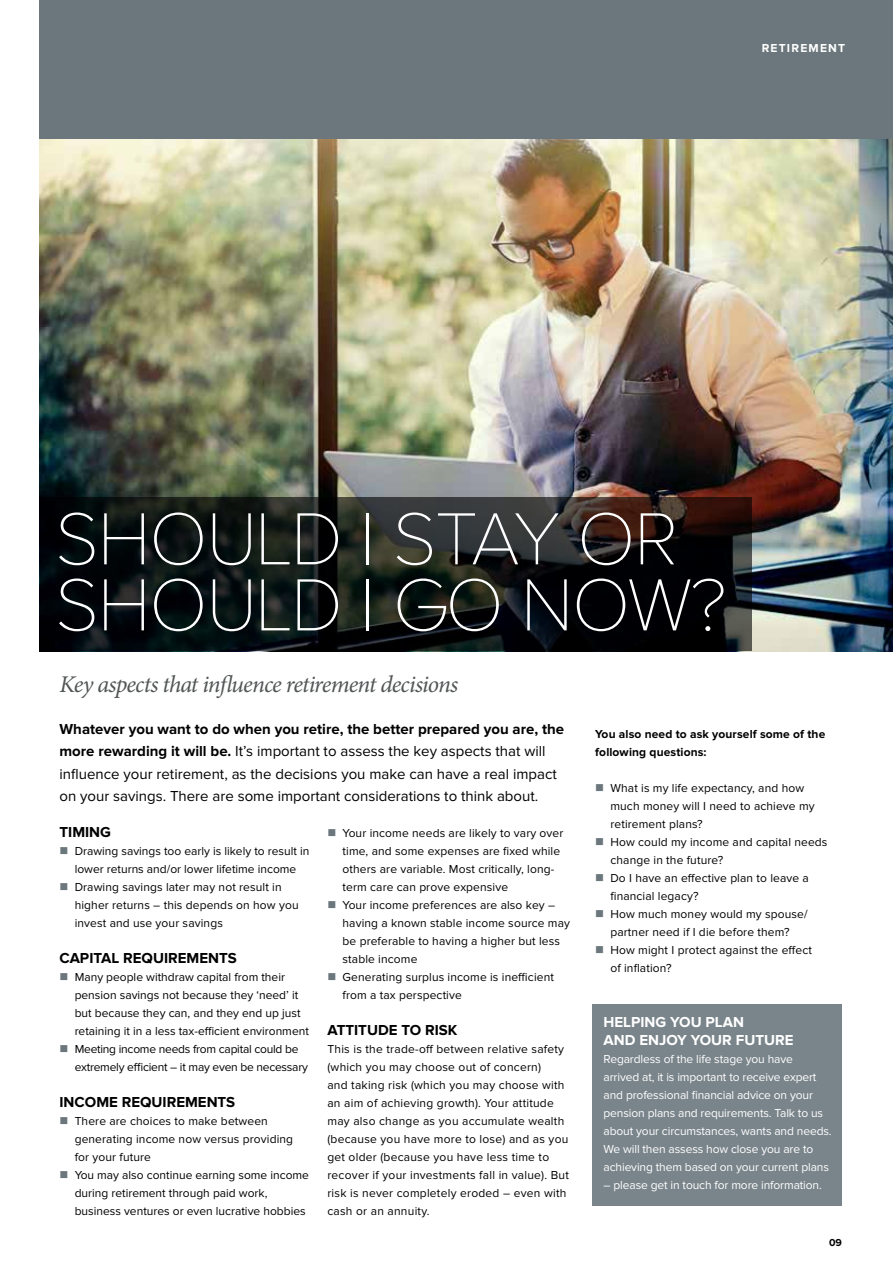
<style>
.page{position:relative;width:893px;height:1263px;background:#fff}
.page>*{position:absolute;margin:0;border:0;box-sizing:border-box;transform-origin:0 0}
.t1{font:100 76.5px/66px "Proxima Nova A";letter-spacing:-.02em;color:#fff}
.t2{font:italic 24px "Minion Pro";letter-spacing:-.035em;color:#525556}
.t3{font:15px/22.5px "Proxima Nova";color:#000}
.t4{font:700 15px "Proxima Nova";color:#000}
.t5{font:700 15px/18px "Proxima Nova";color:#fff}
.t6{font:12px/18px "Proxima Nova";letter-spacing:.01em;color:#000}
.t7{font:12px/18px "Proxima Nova";letter-spacing:-.01em;color:#fff}
.t8{font:12px/18px "Proxima Nova";letter-spacing:-.02em;color:#000}
.t9{font:700 12px/18px "Proxima Nova";letter-spacing:.01em;color:#000}
.t10{font:700 12px "Proxima Nova";letter-spacing:.1em;color:#fff}
.t11{font:700 10.5px "Proxima Nova";color:#000}
.s1{font-weight:700}
.s2{color:#6b777c}
</style>
<div class="page">
<img style="left:40px;top:139px;width:853px;height:512px">
<div style="left:40px;top:0;width:853px;height:139px;background:#6b777c"></div>
<div style="left:592px;top:1003px;width:250px;height:202px;background:#7a858b"></div>
<svg style="left:40px;top:497px;width:712px;height:154px"></svg>
<p class="t10" style="left:762px;top:41px;width:85px">RETIREMENT</p>
<h1 class="t1" style="left:55px;top:505px;width:673px">SHOULD I STAY OR<br>SHOULD I GO NOW?</h1>
<h2 class="t2" style="left:60px;top:668px;width:400px">Key aspects that influence retirement decisions</h2>
<p class="t3" style="left:60px;top:718px;width:506px"><span class="s1">Whatever you want to do when you retire, the better prepared you are, the more rewarding it will be.</span> It’s important to assess the key aspects that will influence your retirement, as the decisions you make can have a real impact on your savings. There are some important considerations to think about.</p>
<p class="t4" style="left:60px;top:823px;width:53px">TIMING</p>
<p class="t6" style="left:60px;top:842px;width:251px;text-align:center"><span class="s2">■</span> Drawing savings too early is likely to result in lower returns and/or lower lifetime income</p>
<p class="t6" style="left:75px;top:878px;width:225px;text-indent:-15px"><span class="s2">■</span> Drawing savings later may not result in higher returns – this depends on how you invest and use your savings</p>
<p class="t4" style="left:60px;top:949px;width:179px">CAPITAL REQUIREMENTS</p>
<p class="t6" style="left:75px;top:968px;width:236px;text-indent:-15px"><span class="s2">■</span> Many people withdraw capital from their pension savings not because they ‘need’ it but because they can, and they end up just retaining it in a less tax-efficient environment</p>
<p class="t8" style="left:75px;top:1040px;width:235px;text-indent:-15px"><span class="s2">■</span> Meeting income needs from capital could be extremely efficient – it may even be necessary</p>
<p class="t4" style="left:60px;top:1093px;width:177px">INCOME REQUIREMENTS</p>
<p class="t6" style="left:75px;top:1112px;width:220px;text-indent:-15px"><span class="s2">■</span> There are choices to make between generating income now versus providing for your future</p>
<p class="t6" style="left:75px;top:1166px;width:236px;text-indent:-15px"><span class="s2">■</span> You may also continue earning some income during retirement through paid work, business ventures or even lucrative hobbies</p>
<p class="t6" style="left:343px;top:824px;width:222px;text-indent:-15px"><span class="s2">■</span> Your income needs are likely to vary over time, and some expenses are fixed while others are variable. Most critically, long&shy;term care can prove expensive</p>
<p class="t6" style="left:343px;top:896px;width:229px;text-indent:-15px"><span class="s2">■</span> Your income preferences are also key – having a known stable income source may be preferable to having a higher but less stable income</p>
<p class="t6" style="left:343px;top:968px;width:213px;text-indent:-15px"><span class="s2">■</span> Generating surplus income is inefficient from a tax perspective</p>
<p class="t4" style="left:327px;top:1021px;width:131px">ATTITUDE TO RISK</p>
<p class="t6" style="left:327px;top:1040px;width:243px">This is the trade-off between relative safety (which you may choose out of concern)<br>and taking risk (which you may choose with an aim of achieving growth). Your attitude may also change as you accumulate wealth (because you have more to lose) and as you get older (because you have less time to recover if your investments fall in value). But risk is never completely eroded – even with cash or an annuity.</p>
<p class="t9" style="left:595px;top:725px;width:232px">You also need to ask yourself some of the following questions:</p>
<p class="t6" style="left:610px;top:779px;width:206px;text-indent:-15px"><span class="s2">■</span> What is my life expectancy, and how much money will I need to achieve my retirement plans?</p>
<p class="t6" style="left:610px;top:833px;width:219px;text-indent:-15px"><span class="s2">■</span> How could my income and capital needs change in the future?</p>
<p class="t6" style="left:610px;top:869px;width:200px;text-indent:-15px"><span class="s2">■</span> Do I have an effective plan to leave a financial legacy?</p>
<p class="t6" style="left:595px;top:905px;width:214px;text-align:center"><span class="s2">■</span> How much money would my spouse/ partner need if I die before them?</p>
<p class="t6" style="left:610px;top:941px;width:203px;text-indent:-15px"><span class="s2">■</span> How might I protect against the effect of inflation?</p>
<p class="t5" style="left:604px;top:1013px;width:191px">HELPING YOU PLAN<br>AND ENJOY YOUR FUTURE</p>
<p class="t7" style="left:604px;top:1050px;width:230px">Regardless of the life stage you have arrived at, it is important to receive expert and professional financial advice on your pension plans and requirements. Talk to us about your circumstances, wants and needs.<br>We will then assess how close you are to achieving them based on your current plans</p>
<p class="t7" style="left:604px;top:1176px;width:220px">– please get in touch for more information.</p>
<p class="t11" style="left:829px;top:1236px;width:14px">09</p>
</div>
